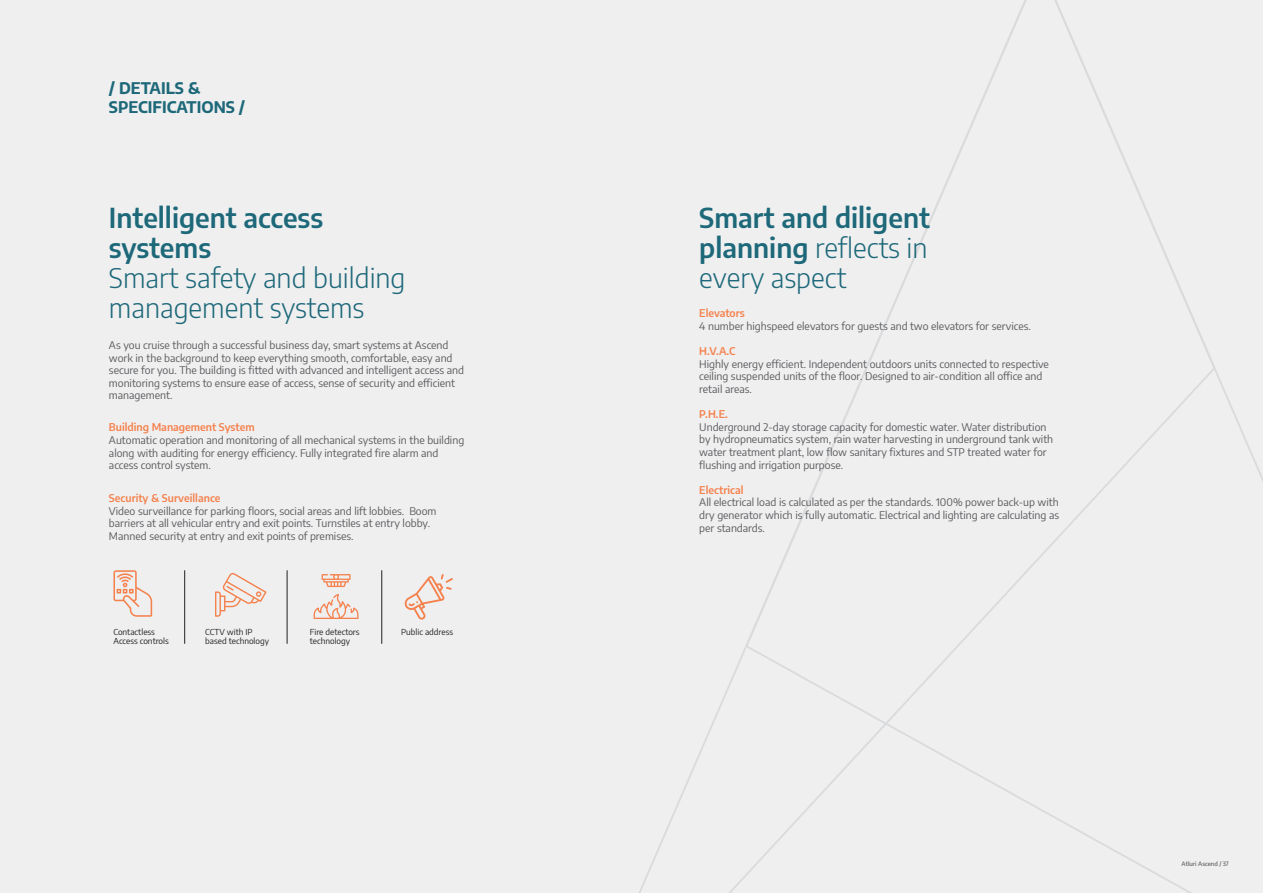
<style>
.page{position:relative;width:1263px;height:893px;background:#efeff0}
.page>*{position:absolute;margin:0;border:0;box-sizing:border-box;transform-origin:0 0}
.t1{font:600 27px/30px "Encode Sans";color:#1d6879}
.t2{font:300 27px/30px "Encode Sans";color:#1d6879}
.t3{font:700 15.75px/18.9px "Encode Sans";color:#1d6879}
.t4{font:10.5px/12.6px "Encode Sans";color:#58595b}
.t5{font:600 10.5px "Encode Sans";color:#f5814c}
.t6{font:8.25px/9px "Encode Sans";color:#231f20}
.t7{font:500 6px "Encode Sans";color:#58595b}
.s1{font-weight:300}
</style>
<div class="page">
<svg style="left:639px;top:0;width:578px;height:893px"></svg>
<svg style="left:113px;top:570px;width:39px;height:47px"></svg>
<svg style="left:215px;top:573px;width:52px;height:44px"></svg>
<hr style="left:184px;top:570px;width:1px;height:74px;background:#231f20">
<hr style="left:287px;top:570px;width:1px;height:74px;background:#231f20">
<hr style="left:382px;top:570px;width:1px;height:74px;background:#231f20">
<svg style="left:314px;top:574px;width:44px;height:45px"></svg>
<svg style="left:404px;top:574px;width:49px;height:46px"></svg>
<h2 class="t3" style="left:109px;top:78px;width:138px">/ DETAILS &amp;<br>SPECIFICATIONS /</h2>
<h1 class="t1" style="left:109px;top:202px;width:216px">Intelligent access systems</h1>
<h1 class="t2" style="left:109px;top:262px;width:298px">Smart safety and building management systems</h1>
<p class="t4" style="left:109px;top:338px;width:357px">As you cruise through a successful business day, smart systems at Ascend work in the background to keep everything smooth, comfortable, easy and secure for you. The building is fitted with advanced and intelligent access and monitoring systems to ensure ease of access, sense of security and efficient management.</p>
<p class="t5" style="left:109px;top:420px;width:147px">Building Management System</p>
<p class="t4" style="left:109px;top:433px;width:357px">Automatic operation and monitoring of all mechanical systems in the building along with auditing for energy efficiency. Fully integrated fire alarm and access control system.</p>
<p class="t5" style="left:109px;top:491px;width:113px">Security &amp; Surveillance</p>
<p class="t4" style="left:109px;top:504px;width:329px">Video surveillance for parking floors, social areas and lift lobbies. Boom barriers at all vehicular entry and exit points. Turnstiles at entry lobby.<br>Manned security at entry and exit points of premises.</p>
<p class="t6" style="left:113px;top:627px;width:43px">Contactless</p>
<p class="t6" style="left:401px;top:627px;width:53px">Public address</p>
<p class="t6" style="left:113px;top:636px;width:57px">Access controls</p>
<p class="t6" style="left:205px;top:627px;width:65px">CCTV with IP based technology</p>
<p class="t6" style="left:310px;top:627px;width:51px">Fire detectors technology</p>
<h1 class="t1" style="left:699px;top:202px;width:232px;text-align:justify">Smart and diligent planning <span class="s1">reflects in every aspect</span></h1>
<p class="t5" style="left:699px;top:306px;width:47px">Elevators</p>
<p class="t4" style="left:699px;top:319px;width:333px">4 number highspeed elevators for guests and two elevators for services.</p>
<p class="t5" style="left:699px;top:344px;width:38px">H.V.A.C</p>
<p class="t4" style="left:699px;top:357px;width:351px">Highly energy efficient. Independent outdoors units connected to respective ceiling suspended units of the floor. Designed to air-condition all office and retail areas.</p>
<p class="t5" style="left:699px;top:407px;width:30px">P.H.E.</p>
<p class="t4" style="left:699px;top:420px;width:355px">Underground 2-day storage capacity for domestic water. Water distribution by hydropneumatics system, rain water harvesting in underground tank with water treatment plant, low flow sanitary fixtures and STP treated water for flushing and irrigation purpose.</p>
<p class="t5" style="left:699px;top:482px;width:46px">Electrical</p>
<p class="t4" style="left:699px;top:496px;width:361px;text-align:justify">All electrical load is calculated as per the standards. 100% power back-up with dry generator which is fully automatic. Electrical and lighting are calculating as per standards.</p>
<p class="t7" style="left:1182px;top:859px;width:49px">Atluri Ascend / 37</p>
</div>
